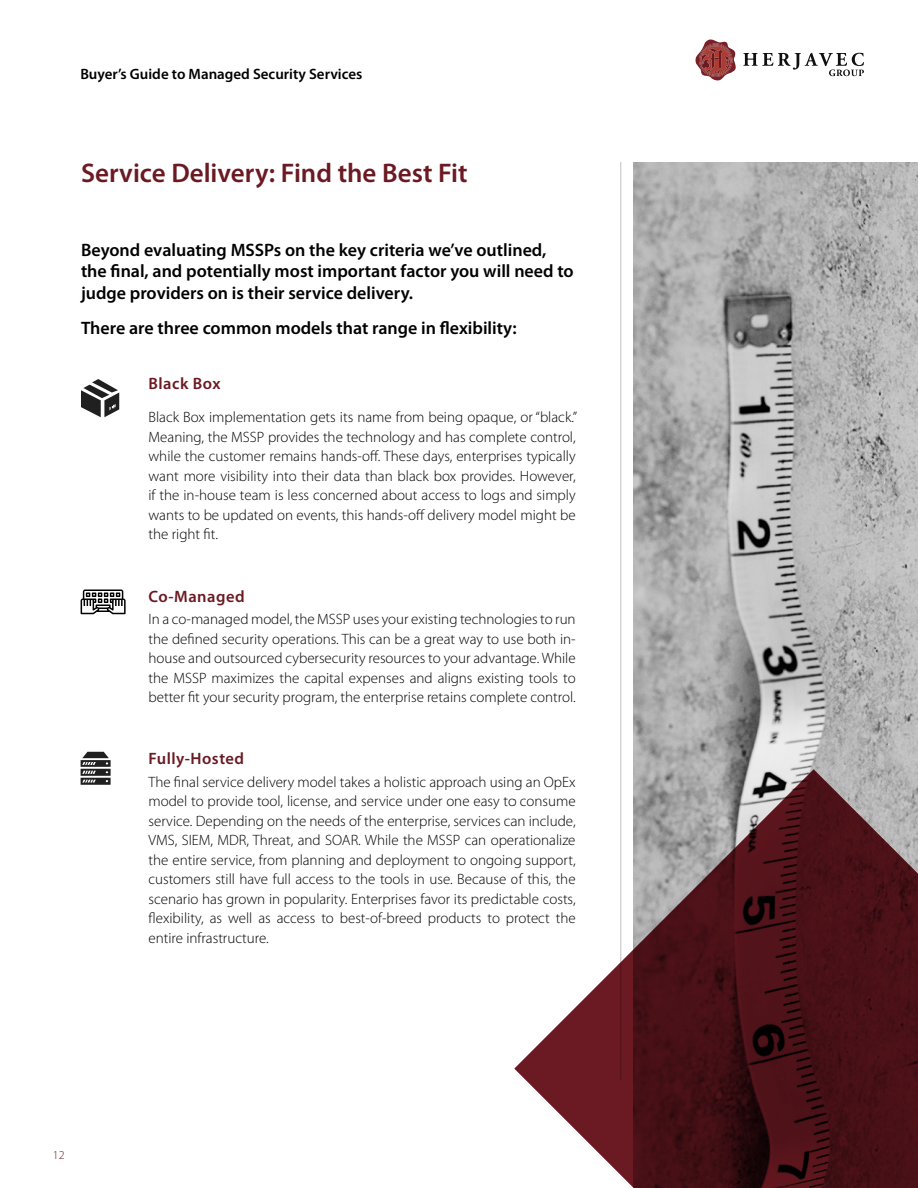
<style>
.page{position:relative;width:918px;height:1188px;background:#fff}
.page>*{position:absolute;margin:0;border:0;box-sizing:border-box;transform-origin:0 0}
.t1{font:600 27px "Myriad Pro";color:#6b1922}
.t2{font:600 18px/21.6px "Myriad Pro";color:#000}
.t3{font:600 16.5px "Myriad Pro";letter-spacing:.03em;color:#6b1922}
.t4{font:300 15px/19.5px "Myriad Pro";color:#000;text-align:justify}
.t5{font:600 15px "Myriad Pro";color:#000}
.t6{font:300 12px "Myriad Pro";color:#6b1922}
</style>
<div class="page">
<hr style="left:621px;top:162px;width:1px;height:918px;background:#c0c0c0">
<svg style="left:696px;top:39px;width:40px;height:41px"></svg>
<svg style="left:743px;top:53px;width:121px;height:23px"></svg>
<img style="left:634px;top:162px;width:284px;height:607px">
<svg style="left:514px;top:769px;width:404px;height:419px"></svg>
<svg style="left:81px;top:379px;width:38px;height:38px"></svg>
<svg style="left:81px;top:752px;width:30px;height:33px"></svg>
<svg style="left:81px;top:590px;width:45px;height:24px"></svg>
<p class="t5" style="left:80px;top:65px;width:284px">Buyer’s Guide to Managed Security Services</p>
<h1 class="t1" style="left:81px;top:156px;width:388px">Service Delivery: Find the Best Fit</h1>
<p class="t2" style="left:81px;top:238px;width:494px">Beyond evaluating MSSPs on the key criteria we’ve outlined, the final, and potentially most important factor you will need to judge providers on is their service delivery.</p>
<p class="t2" style="left:81px;top:317px;width:437px">There are three common models that range in flexibility:</p>
<p class="t3" style="left:148px;top:373px;width:74px">Black Box</p>
<p class="t4" style="left:148px;top:408px;width:430px">Black Box implementation gets its name from being opaque, or “black.” Meaning, the MSSP provides the technology and has complete control, while the customer remains hands-off. These days, enterprises typically want more visibility into their data than black box provides. However, if the in-house team is less concerned about access to logs and simply wants to be updated on events, this hands-off delivery model might be the right fit.</p>
<p class="t3" style="left:148px;top:586px;width:98px">Co-Managed</p>
<p class="t4" style="left:148px;top:610px;width:429px">In a co-managed model, the MSSP uses your existing technologies to run the defined security operations. This can be a great way to use both in&shy;house and outsourced cybersecurity resources to your advantage. While the MSSP maximizes the capital expenses and aligns existing tools to better fit your security program, the enterprise retains complete control.</p>
<p class="t3" style="left:148px;top:748px;width:97px">Fully-Hosted</p>
<p class="t4" style="left:148px;top:772px;width:429px">The final service delivery model takes a holistic approach using an OpEx model to provide tool, license, and service under one easy to consume service. Depending on the needs of the enterprise, services can include, VMS, SIEM, MDR, Threat, and SOAR. While the MSSP can operationalize the entire service, from planning and deployment to ongoing support, customers still have full access to the tools in use. Because of this, the scenario has grown in popularity. Enterprises favor its predictable costs, flexibility, as well as access to best-of-breed products to protect the entire infrastructure.</p>
<p class="t6" style="left:53px;top:1148px;width:13px">12</p>
</div>
